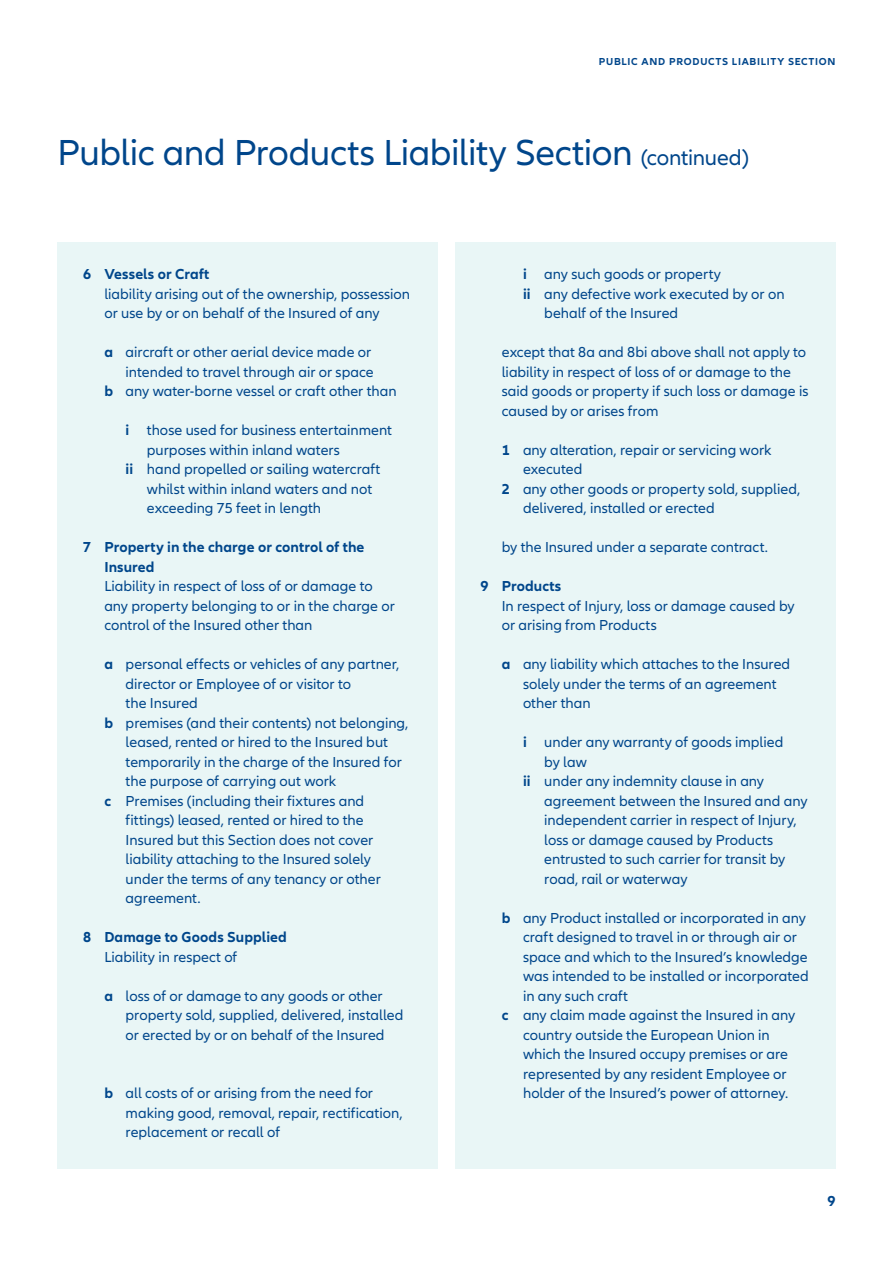
<style>
.page{position:relative;width:893px;height:1263px;background:#fff}
.page>*{position:absolute;margin:0;border:0;box-sizing:border-box;transform-origin:0 0}
.t1{font:37.5px "Allianz Neo";letter-spacing:-.01em;color:#00468b}
.t2{font:15px/19.5px "Allianz Neo";color:#00468b}
.t3{font:700 15px/19.5px "Allianz Neo";letter-spacing:.005em;color:#00468b}
.t4{font:700 10.5px "Allianz Neo";letter-spacing:.07em;color:#00468b}
.s1{font-size:22.5px}
.s2{font-weight:700}
</style>
<div class="page">
<div style="left:58px;top:242px;width:380px;height:927px;background:#e9f6f6"></div>
<div style="left:455px;top:242px;width:381px;height:927px;background:#e9f6f6"></div>
<p class="t4" style="left:599px;top:56px;width:238px">PUBLIC AND PRODUCTS LIABILITY SECTION</p>
<h1 class="t1" style="left:57px;top:132px;width:693px">Public and Products Liability Section <span class="s1">(continued)</span></h1>
<p class="t3" style="left:83px;top:265px;width:128px">6 Vessels or Craft</p>
<p class="t2" style="left:104px;top:284px;width:307px">liability arising out of the ownership, possession or use by or on behalf of the Insured of any</p>
<p class="t2" style="left:104px;top:343px;width:268px"><span class="s2">a</span> aircraft or other aerial device made or</p>
<p class="t2" style="left:126px;top:362px;width:250px">intended to travel through air or space</p>
<p class="t2" style="left:104px;top:382px;width:294px"><span class="s2">b</span> any water-borne vessel or craft other than</p>
<p class="t2" style="left:126px;top:421px;width:268px"><span class="s2">i</span> those used for business entertainment</p>
<p class="t2" style="left:147px;top:440px;width:195px">purposes within inland waters</p>
<p class="t2" style="left:126px;top:460px;width:256px"><span class="s2">ii</span> hand propelled or sailing watercraft</p>
<p class="t2" style="left:147px;top:479px;width:227px">whilst within inland waters and not</p>
<p class="t2" style="left:147px;top:499px;width:176px">exceeding 75 feet in length</p>
<p class="t3" style="left:104px;top:538px;width:262px;text-indent:-21px">7 Property in the charge or control of the<br>Insured</p>
<p class="t2" style="left:104px;top:577px;width:292px">Liability in respect of loss of or damage to any property belonging to or in the charge or control of the Insured other than</p>
<p class="t2" style="left:104px;top:655px;width:296px"><span class="s2">a</span> personal effects or vehicles of any partner,</p>
<p class="t2" style="left:126px;top:674px;width:227px">director or Employee of or visitor to</p>
<p class="t2" style="left:126px;top:694px;width:74px">the Insured</p>
<p class="t2" style="left:104px;top:713px;width:306px"><span class="s2">b</span> premises (and their contents) not belonging,</p>
<p class="t2" style="left:126px;top:733px;width:264px">leased, rented or hired to the Insured but</p>
<p class="t2" style="left:126px;top:752px;width:278px">temporarily in the charge of the Insured for</p>
<p class="t2" style="left:126px;top:772px;width:212px">the purpose of carrying out work</p>
<p class="t2" style="left:104px;top:791px;width:261px"><span class="s2">c</span> Premises (including their fixtures and</p>
<p class="t2" style="left:126px;top:811px;width:240px">fittings) leased, rented or hired to the</p>
<p class="t2" style="left:126px;top:830px;width:249px">Insured but this Section does not cover</p>
<p class="t2" style="left:126px;top:850px;width:247px">liability attaching to the Insured solely</p>
<p class="t2" style="left:126px;top:869px;width:257px">under the terms of any tenancy or other</p>
<p class="t2" style="left:126px;top:889px;width:76px">agreement.</p>
<p class="t3" style="left:83px;top:928px;width:205px">8 Damage to Goods Supplied</p>
<p class="t2" style="left:104px;top:947px;width:134px">Liability in respect of</p>
<p class="t2" style="left:126px;top:986px;width:279px;text-indent:-21px"><span class="s2">a</span> loss of or damage to any goods or other property sold, supplied, delivered, installed or erected by or on behalf of the Insured</p>
<p class="t2" style="left:126px;top:1084px;width:278px;text-indent:-21px"><span class="s2">b</span> all costs of or arising from the need for making good, removal, repair, rectification, replacement or recall of</p>
<p class="t2" style="left:523px;top:265px;width:200px"><span class="s2">i</span> any such goods or property</p>
<p class="t2" style="left:523px;top:284px;width:263px"><span class="s2">ii</span> any defective work executed by or on</p>
<p class="t2" style="left:544px;top:304px;width:135px">behalf of the Insured</p>
<p class="t2" style="left:502px;top:343px;width:308px">except that 8a and 8bi above shall not apply to liability in respect of loss of or damage to the said goods or property if such loss or damage is caused by or arises from</p>
<p class="t2" style="left:502px;top:440px;width:271px"><span class="s2">1</span> any alteration, repair or servicing work</p>
<p class="t2" style="left:523px;top:460px;width:61px">executed</p>
<p class="t2" style="left:502px;top:479px;width:300px"><span class="s2">2</span> any other goods or property sold, supplied,</p>
<p class="t2" style="left:523px;top:499px;width:193px">delivered, installed or erected</p>
<p class="t2" style="left:502px;top:538px;width:268px">by the Insured under a separate contract.</p>
<p class="t3" style="left:480px;top:577px;width:82px">9 Products</p>
<p class="t2" style="left:502px;top:596px;width:294px">In respect of Injury, loss or damage caused by or arising from Products</p>
<p class="t2" style="left:523px;top:655px;width:269px;text-indent:-21px"><span class="s2">a</span> any liability which attaches to the Insured solely under the terms of an agreement other than</p>
<p class="t2" style="left:523px;top:733px;width:262px"><span class="s2">i</span> under any warranty of goods implied</p>
<p class="t2" style="left:544px;top:752px;width:44px">by law</p>
<p class="t2" style="left:523px;top:772px;width:243px"><span class="s2">ii</span> under any indemnity clause in any</p>
<p class="t2" style="left:544px;top:791px;width:265px">agreement between the Insured and any</p>
<p class="t2" style="left:544px;top:811px;width:254px">independent carrier in respect of Injury,</p>
<p class="t2" style="left:544px;top:830px;width:231px">loss or damage caused by Products</p>
<p class="t2" style="left:544px;top:850px;width:243px">entrusted to such carrier for transit by</p>
<p class="t2" style="left:544px;top:869px;width:145px">road, rail or waterway</p>
<p class="t2" style="left:502px;top:908px;width:306px"><span class="s2">b</span> any Product installed or incorporated in any</p>
<p class="t2" style="left:523px;top:928px;width:275px">craft designed to travel in or through air or</p>
<p class="t2" style="left:523px;top:947px;width:286px">space and which to the Insured’s knowledge</p>
<p class="t2" style="left:523px;top:967px;width:287px">was intended to be installed or incorporated</p>
<p class="t2" style="left:523px;top:986px;width:107px">in any such craft</p>
<p class="t2" style="left:502px;top:1006px;width:295px"><span class="s2">c</span> any claim made against the Insured in any</p>
<p class="t2" style="left:523px;top:1025px;width:248px">country outside the European Union in</p>
<p class="t2" style="left:523px;top:1045px;width:267px">which the Insured occupy premises or are</p>
<p class="t2" style="left:523px;top:1064px;width:265px">represented by any resident Employee or</p>
<p class="t2" style="left:523px;top:1084px;width:267px">holder of the Insured’s power of attorney.</p>
<p class="t3" style="left:827px;top:1192px;width:10px">9</p>
</div>
